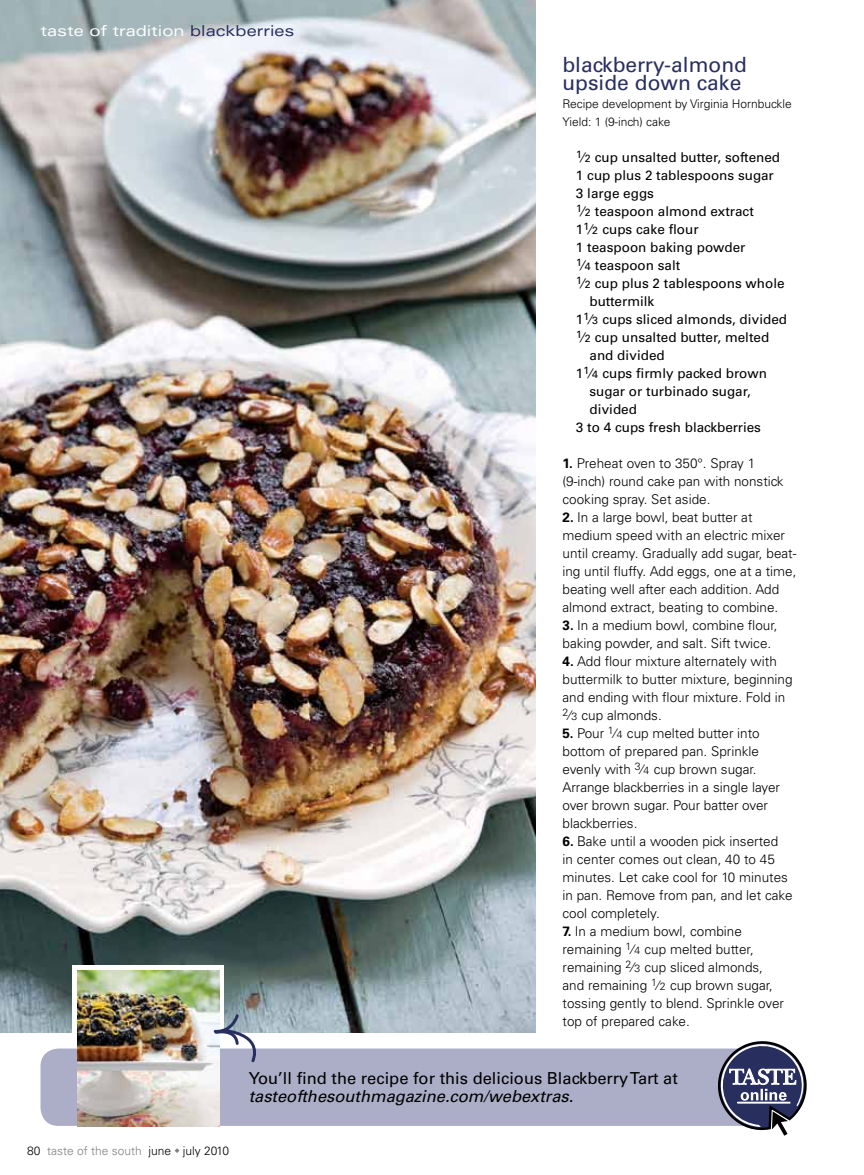
<style>
.page{position:relative;width:864px;height:1175px;background:#fff}
.page>*{position:absolute;margin:0;border:0;box-sizing:border-box;transform-origin:0 0}
.t1{font:21px/18px "Univers";color:#282f5f}
.t2{font:16.5px "Univers";color:#000}
.t3{font:italic 16.5px "Univers";color:#000}
.t4{font:expanded 15px "Univers";color:#fff}
.t5{font:300 13.5px/18px "Univers";color:#000}
.t6{font:13.5px "Univers";color:#000}
.t7{font:300 12px/18px "Univers";color:#000}
.t8{font:300 12px "Univers";color:#808285}
.s1{color:#282f5f}
.s2{font-size:10.5px}
.s3{font-weight:700}
.s4{color:#000}
</style>
<div class="page">
<svg style="left:175px;top:1148px;width:4px;height:5px"></svg>
<div style="left:40px;top:1048px;width:742px;height:77px;background:#acaec8;border-radius:18px"></div>
<img style="left:0;top:0;width:536px;height:1032px">
<svg style="left:712px;top:1041px;width:95px;height:94px"></svg>
<div style="left:73px;top:965px;width:151px;height:81px;background:#fff"></div>
<img style="left:77px;top:970px;width:143px;height:156px">
<svg style="left:212px;top:1012px;width:53px;height:51px"></svg>
<p class="t4" style="left:40px;top:22px;width:255px">taste of tradition <span class="s1">blackberries</span></p>
<h1 class="t1" style="left:562px;top:56px;width:186px">blackberry-almond upside down cake</h1>
<p class="t7" style="left:562px;top:95px;width:231px">Recipe development by Virginia Hornbuckle<br>Yield: 1 (9-inch) cake</p>
<p class="t6" style="left:576px;top:149px;width:206px"><sup>1</sup>⁄<span class="s2">2</span> cup unsalted butter, softened</p>
<p class="t6" style="left:576px;top:167px;width:199px">1 cup plus 2 tablespoons sugar</p>
<p class="t6" style="left:576px;top:185px;width:80px">3 large eggs</p>
<p class="t6" style="left:576px;top:203px;width:179px"><sup>1</sup>⁄<span class="s2">2</span> teaspoon almond extract</p>
<p class="t6" style="left:576px;top:221px;width:124px">1<sup>1</sup>⁄<span class="s2">2</span> cups cake flour</p>
<p class="t6" style="left:576px;top:239px;width:171px">1 teaspoon baking powder</p>
<p class="t6" style="left:576px;top:257px;width:106px"><sup>1</sup>⁄<span class="s2">4</span> teaspoon salt</p>
<p class="t6" style="left:576px;top:275px;width:210px"><sup>1</sup>⁄<span class="s2">2</span> cup plus 2 tablespoons whole</p>
<p class="t6" style="left:589px;top:293px;width:66px">buttermilk</p>
<p class="t6" style="left:576px;top:311px;width:213px">1<sup>1</sup>⁄<span class="s2">3</span> cups sliced almonds, divided</p>
<p class="t6" style="left:576px;top:329px;width:195px"><sup>1</sup>⁄<span class="s2">2</span> cup unsalted butter, melted</p>
<p class="t6" style="left:589px;top:347px;width:77px">and divided</p>
<p class="t6" style="left:576px;top:365px;width:192px">1<sup>1</sup>⁄<span class="s2">4</span> cups firmly packed brown</p>
<p class="t6" style="left:589px;top:383px;width:163px">sugar or turbinado sugar,</p>
<p class="t6" style="left:589px;top:401px;width:49px">divided</p>
<p class="t6" style="left:576px;top:419px;width:187px">3 to 4 cups fresh blackberries</p>
<p class="t5" style="left:562px;top:454px;width:223px"><span class="s3">1.</span> Preheat oven to 350°. Spray 1 (9-inch) round cake pan with nonstick cooking spray. Set aside.</p>
<p class="t5" style="left:562px;top:508px;width:236px"><span class="s3">2.</span> In a large bowl, beat butter at medium speed with an electric mixer until creamy. Gradually add sugar, beat&shy;ing until fluffy. Add eggs, one at a time, beating well after each addition. Add almond extract, beating to combine.</p>
<p class="t5" style="left:562px;top:616px;width:217px"><span class="s3">3.</span> In a medium bowl, combine flour, baking powder, and salt. Sift twice.</p>
<p class="t5" style="left:562px;top:652px;width:232px"><span class="s3">4.</span> Add flour mixture alternately with buttermilk to butter mixture, beginning and ending with flour mixture. Fold in <sup>2</sup>⁄<span class="s2">3</span> cup almonds.</p>
<p class="t5" style="left:562px;top:724px;width:219px"><span class="s3">5.</span> Pour <sup>1</sup>⁄<span class="s2">4</span> cup melted butter into bottom of prepared pan. Sprinkle evenly with <sup>3</sup>⁄<span class="s2">4</span> cup brown sugar.<br>Arrange blackberries in a single layer over brown sugar. Pour batter over blackberries.</p>
<p class="t5" style="left:562px;top:832px;width:232px"><span class="s3">6.</span> Bake until a wooden pick inserted<br>in center comes out clean, 40 to 45 minutes. Let cake cool for 10 minutes in pan. Remove from pan, and let cake cool completely.</p>
<p class="t5" style="left:562px;top:922px;width:223px"><span class="s3">7.</span> In a medium bowl, combine remaining <sup>1</sup>⁄<span class="s2">4</span> cup melted butter, remaining <sup>2</sup>⁄<span class="s2">3</span> cup sliced almonds, and remaining <sup>1</sup>⁄<span class="s2">2</span> cup brown sugar, tossing gently to blend. Sprinkle over top of prepared cake.</p>
<p class="t8" style="left:27px;top:1143px;width:204px"><span class="s4">80</span> taste of the south <span class="s4">june july 2010</span></p>
<p class="t2" style="left:249px;top:1068px;width:431px">You’ll find the recipe for this delicious Blackberry Tart at</p>
<p class="t3" style="left:249px;top:1086px;width:326px">tasteofthesouthmagazine.com/webextras.</p>
</div>
